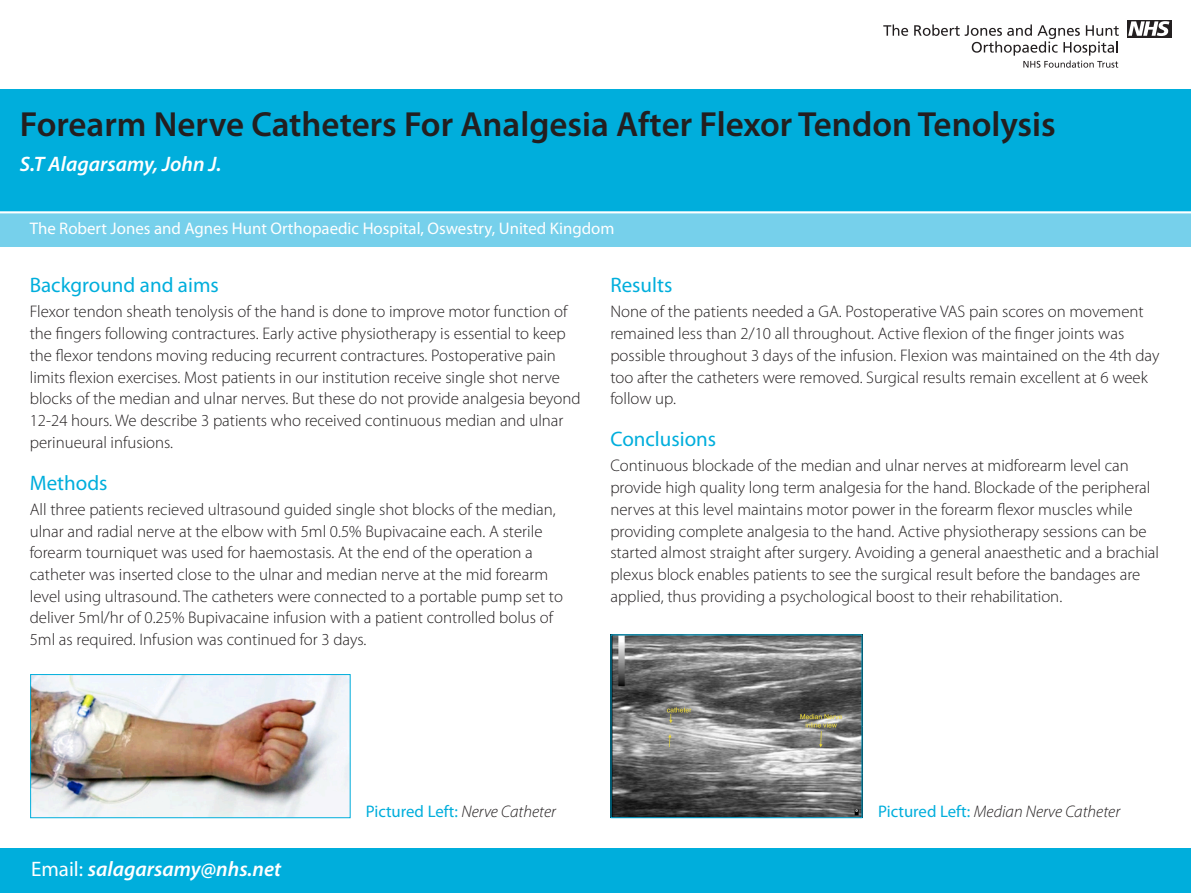
<style>
.page{position:relative;width:1191px;height:893px;background:#fff}
.page>*{position:absolute;margin:0;border:0;box-sizing:border-box;transform-origin:0 0}
.t1{font:600 35px "Myriad Pro";color:#231f20}
.t2{font:italic 600 21px "Myriad Pro";color:#fff}
.t3{font:21px "Myriad Pro";color:#00aedc}
.t4{font:300 16.8px/21.7px "Myriad Pro";color:#231f20}
.t5{font:16.8px "Myriad Pro";color:#fff}
.t6{font:italic 300 16.8px "Myriad Pro";color:#231f20}
.t7{font:16.8px "Myriad Pro";color:#00aedc}
.s1{font-weight:400;font-style:normal}
.s2{font-weight:300;font-style:italic;color:#231f20}
.s3{font-weight:400;font-style:normal;color:#00aedc}
</style>
<div class="page">
<div style="left:0;top:89px;width:1191px;height:122px;background:#00aedc"></div>
<div style="left:1127px;top:20px;width:44px;height:18px;background:#231f20"></div>
<svg style="left:1128px;top:21px;width:41px;height:15px"></svg>
<svg style="left:883px;top:24px;width:25px;height:12px"></svg>
<svg style="left:914px;top:24px;width:204px;height:44px"></svg>
<div style="left:0;top:212px;width:1191px;height:35px;background:#76d0eb"></div>
<hr style="left:0;top:211px;width:1191px;height:2px;background:#fff">
<div style="left:0;top:848px;width:1191px;height:45px;background:#00aedc"></div>
<img style="left:612px;top:636px;width:248px;height:180px">
<div style="left:610px;top:634px;width:252px;height:184px;border:1px solid #00aedc"></div>
<img style="left:32px;top:676px;width:316px;height:140px">
<div style="left:30px;top:674px;width:320px;height:144px;border:1px solid #00aedc"></div>
<p class="t1" style="left:20px;top:102px;width:1037px">Forearm Nerve Catheters For Analgesia After Flexor Tendon Tenolysis</p>
<p class="t2" style="left:20px;top:151px;width:203px">S.T Alagarsamy, John J.</p>
<p class="t5" style="left:30px;top:218px;width:586px">The Robert Jones and Agnes Hunt Orthopaedic Hospital, Oswestry, United Kingdom</p>
<p class="t3" style="left:30px;top:272px;width:191px">Background and aims</p>
<p class="t4" style="left:30px;top:301px;width:552px">Flexor tendon sheath tenolysis of the hand is done to improve motor function of the fingers following contractures. Early active physiotherapy is essential to keep the flexor tendons moving reducing recurrent contractures. Postoperative pain limits flexion exercises. Most patients in our institution receive single shot nerve blocks of the median and ulnar nerves. But these do not provide analgesia beyond 12-24 hours. We describe 3 patients who received continuous median and ulnar perinueural infusions.</p>
<p class="t3" style="left:30px;top:470px;width:79px">Methods</p>
<p class="t4" style="left:30px;top:498px;width:534px">All three patients recieved ultrasound guided single shot blocks of the median, ulnar and radial nerve at the elbow with 5ml 0.5% Bupivacaine each. A sterile forearm tourniquet was used for haemostasis. At the end of the operation a catheter was inserted close to the ulnar and median nerve at the mid forearm level using ultrasound. The catheters were connected to a portable pump set to deliver 5ml/hr of 0.25% Bupivacaine infusion with a patient controlled bolus of 5ml as required. Infusion was continued for 3 days.</p>
<p class="t3" style="left:610px;top:272px;width:64px">Results</p>
<p class="t4" style="left:610px;top:301px;width:550px">None of the patients needed a GA. Postoperative VAS pain scores on movement remained less than 2/10 all throughout. Active flexion of the finger joints was possible throughout 3 days of the infusion. Flexion was maintained on the 4th day too after the catheters were removed. Surgical results remain excellent at 6 week follow up.</p>
<p class="t3" style="left:610px;top:426px;width:107px">Conclusions</p>
<p class="t4" style="left:610px;top:455px;width:550px">Continuous blockade of the median and ulnar nerves at midforearm level can provide high quality long term analgesia for the hand. Blockade of the peripheral nerves at this level maintains motor power in the forearm flexor muscles while providing complete analgesia to the hand. Active physiotherapy sessions can be started almost straight after surgery. Avoiding a general anaesthetic and a brachial plexus block enables patients to see the surgical result before the bandages are applied, thus providing a psychological boost to their rehabilitation.</p>
<p class="t2" style="left:31px;top:856px;width:251px"><span class="s1">Email:</span> salagarsamy@nhs.net</p>
<p class="t7" style="left:366px;top:801px;width:192px">Pictured Left: <span class="s2">Nerve Catheter</span></p>
<p class="t6" style="left:878px;top:802px;width:243px"><span class="s3">Pictured Left:</span> Median Nerve Catheter</p>
</div>
